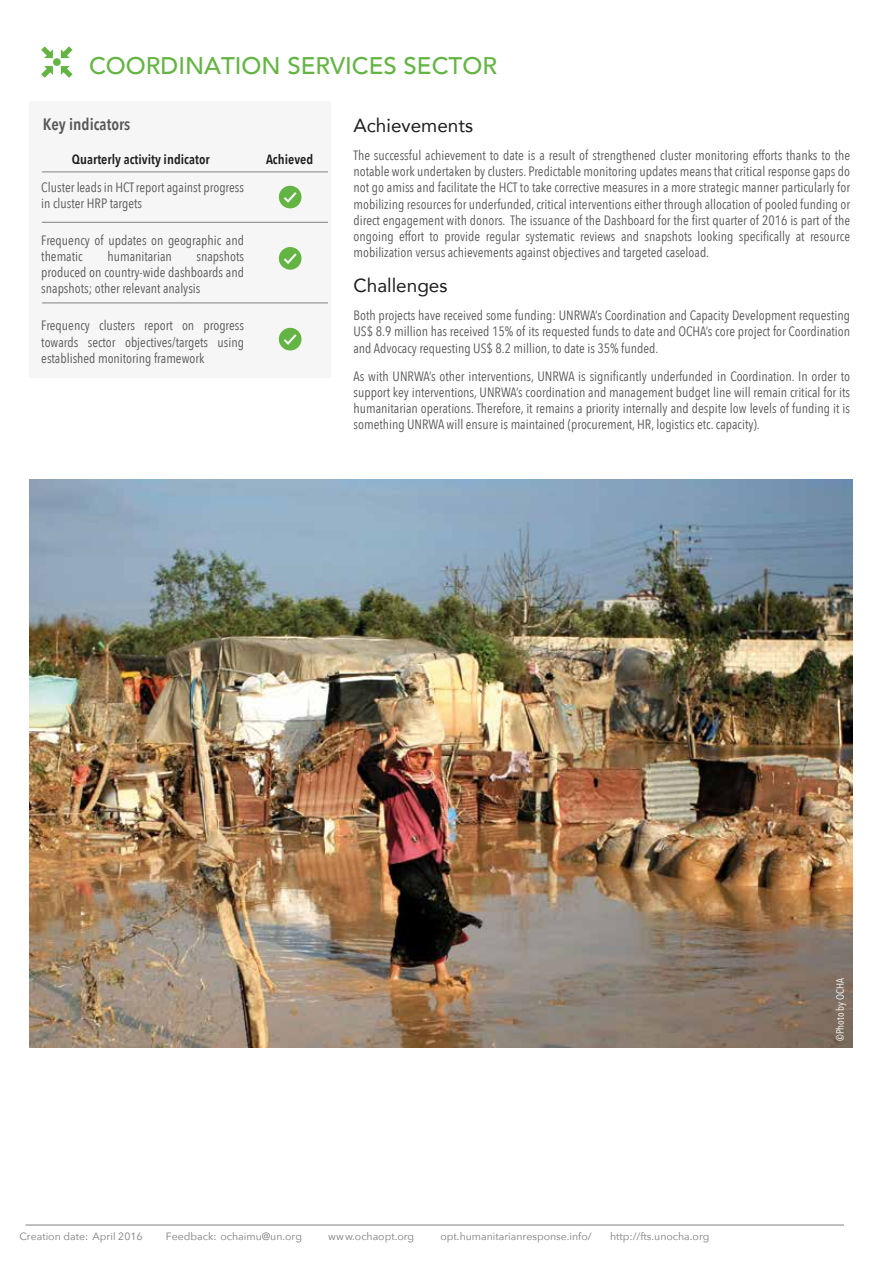
<style>
.page{position:relative;width:893px;height:1263px;background:#fff}
.page>*{position:absolute;margin:0;border:0;box-sizing:border-box;transform-origin:0 0}
.t1{font:500 24px "Avenir";color:#64b444}
.t2{font:18.9px "Avenir";color:#1d1d1b}
.t3{font:600 16.5px "Avenir Next Condensed";color:#575756}
.t4{font:13.5px/16.2px "Avenir Next Condensed";color:#575756;text-align:justify}
.t5{font:600 13.35px "Avenir Next Condensed";color:#1d1d1b}
.t6{font:10.5px "Avenir Next";color:#7e7c7e}
.t7{font:10.5px "Avenir Next Condensed";color:#fff}
</style>
<div class="page">
<hr style="left:25px;top:1225px;width:819px;height:1px;background:#808080">
<div style="left:30px;top:101px;width:301px;height:276px;background:#f6f6f6"></div>
<hr style="left:42px;top:222px;width:286px;height:1px;background:#808080">
<hr style="left:42px;top:172px;width:286px;height:1px;background:#808080">
<hr style="left:42px;top:303px;width:286px;height:1px;background:#808080">
<svg style="left:41px;top:46px;width:32px;height:32px"></svg>
<svg style="left:279px;top:186px;width:22px;height:22px"></svg>
<svg style="left:279px;top:247px;width:22px;height:23px"></svg>
<svg style="left:279px;top:328px;width:22px;height:22px"></svg>
<img style="left:30px;top:479px;width:823px;height:568px">
<h1 class="t1" style="left:89px;top:45px;width:409px">COORDINATION SERVICES SECTOR</h1>
<p class="t3" style="left:43px;top:110px;width:89px">Key indicators</p>
<h2 class="t2" style="left:353px;top:110px;width:121px">Achievements</h2>
<p class="t4" style="left:353px;top:146px;width:498px">The successful achievement to date is a result of strengthened cluster monitoring efforts thanks to the notable work undertaken by clusters. Predictable monitoring updates means that critical response gaps do not go amiss and facilitate the HCT to take corrective measures in a more strategic manner particularly for mobilizing resources for underfunded, critical interventions either through allocation of pooled funding or direct engagement with donors. The issuance of the Dashboard for the first quarter of 2016 is part of the ongoing effort to provide regular systematic reviews and snapshots looking specifically at resource mobilization versus achievements against objectives and targeted caseload.</p>
<h2 class="t2" style="left:353px;top:270px;width:95px">Challenges</h2>
<p class="t4" style="left:353px;top:307px;width:498px">Both projects have received some funding: UNRWA’s Coordination and Capacity Development requesting US$ 8.9 million has received 15% of its requested funds to date and OCHA’s core project for Coordination and Advocacy requesting US$ 8.2 million, to date is 35% funded.</p>
<p class="t4" style="left:353px;top:367px;width:498px">As with UNRWA’s other interventions, UNRWA is significantly underfunded in Coordination. In order to support key interventions, UNRWA’s coordination and management budget line will remain critical for its humanitarian operations. Therefore, it remains a priority internally and despite low levels of funding it is something UNRWA will ensure is maintained (procurement, HR, logistics etc. capacity).</p>
<p class="t5" style="left:72px;top:148px;width:139px">Quarterly activity indicator</p>
<p class="t5" style="left:266px;top:148px;width:49px">Achieved</p>
<p class="t4" style="left:41px;top:178px;width:204px">Cluster leads in HCT report against progress in cluster HRP targets</p>
<p class="t4" style="left:41px;top:231px;width:204px">Frequency of updates on geographic and thematic</p>
<p class="t4" style="left:41px;top:248px;width:204px;text-indent:155px">snapshots produced on country-wide dashboards and snapshots; other relevant analysis</p>
<p class="t4" style="left:41px;top:317px;width:204px">Frequency clusters report on progress towards sector objectives/targets using established monitoring framework</p>
<p class="t4" style="left:107px;top:248px;width:66px">humanitarian</p>
<p class="t6" style="left:19px;top:1227px;width:125px">Creation date: April 2016</p>
<p class="t6" style="left:166px;top:1227px;width:138px">Feedback: ochaimu@un.org</p>
<p class="t6" style="left:328px;top:1227px;width:88px">www.ochaopt.org</p>
<p class="t6" style="left:441px;top:1227px;width:153px">opt.humanitarianresponse.info/</p>
<p class="t6" style="left:610px;top:1227px;width:101px">http://fts.unocha.org</p>
<p class="t7" style="left:831px;top:1041px;width:64px;rotate:-90deg">©Photo by OCHA</p>
</div>
